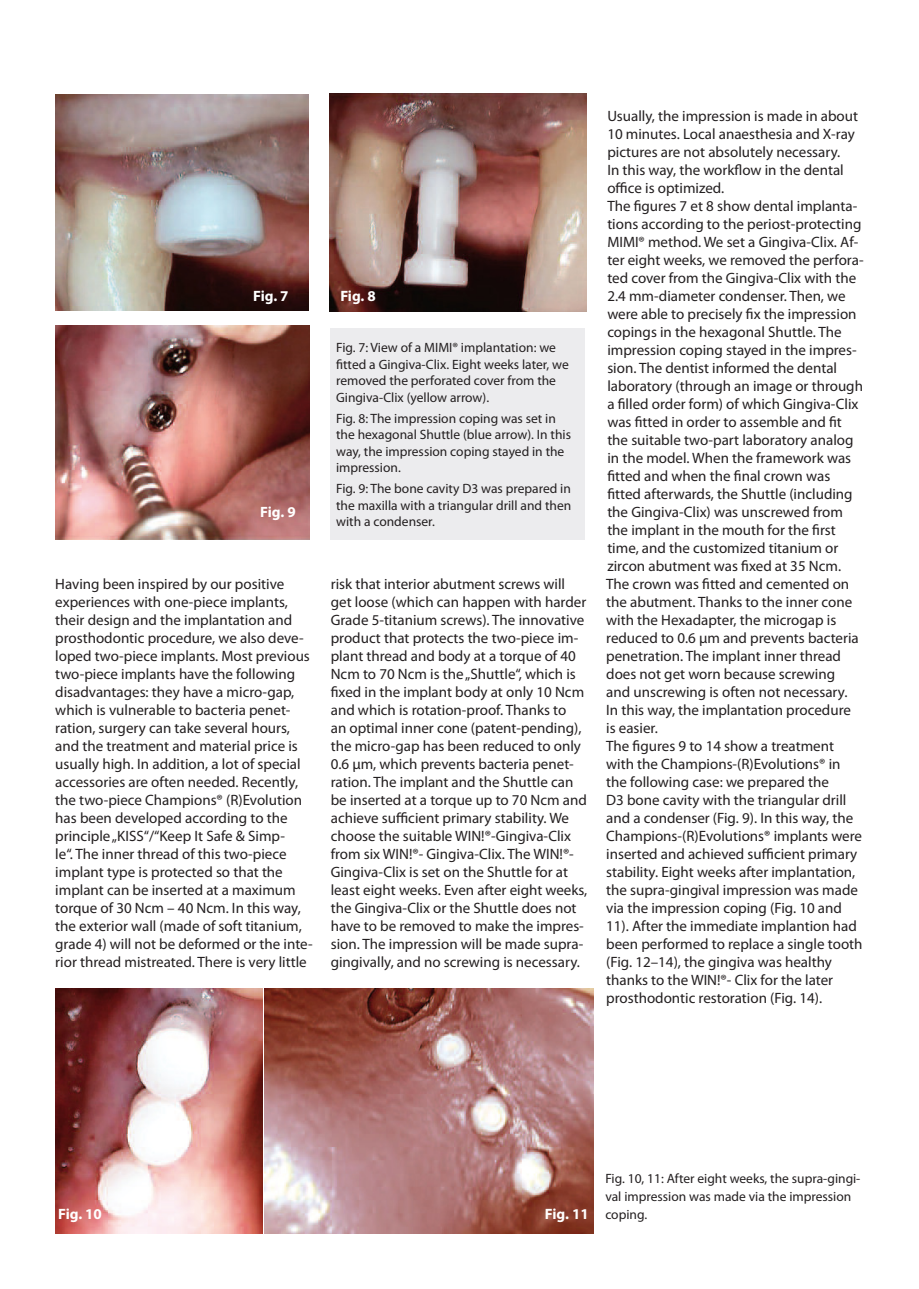
<style>
.page{position:relative;width:919px;height:1289px;background:#fff}
.page>*{position:absolute;margin:0;border:0;box-sizing:border-box;transform-origin:0 0}
.t1{font:15px/18px "Myriad Pro";color:#231f20}
.t2{font:700 15px "Myriad Pro";color:#fff}
.t3{font:13.5px/16.5px "Myriad Pro";color:#231f20}
</style>
<div class="page">
<img style="left:55px;top:325px;width:254px;height:214px">
<img style="left:55px;top:988px;width:207px;height:245px">
<img style="left:265px;top:988px;width:328px;height:245px">
<div style="left:330px;top:328px;width:254px;height:212px;background:#ececee"></div>
<img style="left:55px;top:94px;width:254px;height:217px">
<img style="left:329px;top:94px;width:257px;height:217px">
<p class="t2" style="left:253px;top:286px;width:37px">Fig. 7</p>
<p class="t2" style="left:340px;top:286px;width:37px">Fig. 8</p>
<p class="t2" style="left:260px;top:502px;width:37px">Fig. 9</p>
<p class="t3" style="left:336px;top:339px;width:234px">Fig. 7: View of a MIMI® implantation: we fitted a Gingiva-Clix. Eight weeks later, we removed the perforated cover from the Gingiva-Clix (yellow arrow).</p>
<p class="t3" style="left:336px;top:410px;width:236px">Fig. 8: The impression coping was set in the hexagonal Shuttle (blue arrow). In this way, the impression coping stayed in the impression.</p>
<p class="t3" style="left:336px;top:480px;width:237px;text-align:justify">Fig. 9: The bone cavity D3 was prepared in the maxilla with a triangular drill and then with a condenser.</p>
<p class="t1" style="left:55px;top:574px;width:259px">Having been inspired by our positive experiences with one-piece implants, their design and the implantation and prosthodontic procedure, we also deve&shy;loped two-piece implants. Most previous two-piece implants have the following disadvantages: they have a micro-gap, which is vulnerable to bacteria penet&shy;ration, surgery can take several hours, and the treatment and material price is usually high. In addition, a lot of special accessories are often needed. Recently, the two-piece Champions® (R)Evolution has been developed according to the principle „KISS“/“Keep It Safe &amp; Simp-<br>le“. The inner thread of this two-piece implant type is protected so that the implant can be inserted at a maximum torque of 30 Ncm – 40 Ncm. In this way, the exterior wall (made of soft titanium, grade 4) will not be deformed or the inte&shy;rior thread mistreated. There is very little</p>
<p class="t1" style="left:331px;top:574px;width:258px">risk that interior abutment screws will get loose (which can happen with harder Grade 5-titanium screws). The innovative product that protects the two-piece im&shy;plant thread and body at a torque of 40<br>Ncm to 70 Ncm is the „Shuttle“, which is fixed in the implant body at only 10 Ncm and which is rotation-proof. Thanks to<br>an optimal inner cone (patent-pending), the micro-gap has been reduced to only 0.6 μm, which prevents bacteria penet&shy;ration. The implant and the Shuttle can be inserted at a torque up to 70 Ncm and achieve sufficient primary stability. We choose the suitable WIN!®-Gingiva-Clix from six WIN!®- Gingiva-Clix. The WIN!®- Gingiva-Clix is set on the Shuttle for at least eight weeks. Even after eight weeks, the Gingiva-Clix or the Shuttle does not have to be removed to make the impres&shy;sion. The impression will be made supra&shy;gingivally, and no screwing is necessary.</p>
<p class="t1" style="left:606px;top:106px;width:259px">Usually, the impression is made in about 10 minutes. Local anaesthesia and X-ray pictures are not absolutely necessary.<br>In this way, the workflow in the dental office is optimized.<br>The figures 7 et 8 show dental implanta&shy;tions according to the periost-protecting MIMI® method. We set a Gingiva-Clix. Af&shy;ter eight weeks, we removed the perfora&shy;ted cover from the Gingiva-Clix with the 2.4 mm-diameter condenser. Then, we were able to precisely fix the impression copings in the hexagonal Shuttle. The impression coping stayed in the impres&shy;sion. The dentist informed the dental laboratory (through an image or through a filled order form) of which Gingiva-Clix was fitted in order to assemble and fit the suitable two-part laboratory analog in the model. When the framework was fitted and when the final crown was fitted afterwards, the Shuttle (including the Gingiva-Clix) was unscrewed from the implant in the mouth for the first time, and the customized titanium or zircon abutment was fixed at 35 Ncm.<br>The crown was fitted and cemented on the abutment. Thanks to the inner cone with the Hexadapter, the microgap is reduced to 0.6 μm and prevents bacteria penetration. The implant inner thread does not get worn because screwing<br>and unscrewing is often not necessary.<br>In this way, the implantation procedure is easier.<br>The figures 9 to 14 show a treatment with the Champions-(R)Evolutions® in the following case: we prepared the<br>D3 bone cavity with the triangular drill and a condenser (Fig. 9). In this way, the Champions-(R)Evolutions® implants were inserted and achieved sufficient primary stability. Eight weeks after implantation, the supra-gingival impression was made via the impression coping (Fig. 10 and 11). After the immediate implantion had been performed to replace a single tooth (Fig. 12–14), the gingiva was healthy thanks to the WIN!®- Clix for the later prosthodontic restoration (Fig. 14).</p>
<p class="t2" style="left:58px;top:1204px;width:45px">Fig. 10</p>
<p class="t2" style="left:545px;top:1204px;width:45px">Fig. 11</p>
<p class="t3" style="left:605px;top:1169px;width:256px;line-height:18px">Fig. 10, 11: After eight weeks, the supra-gingi&shy;val impression was made via the impression coping.</p>
</div>
